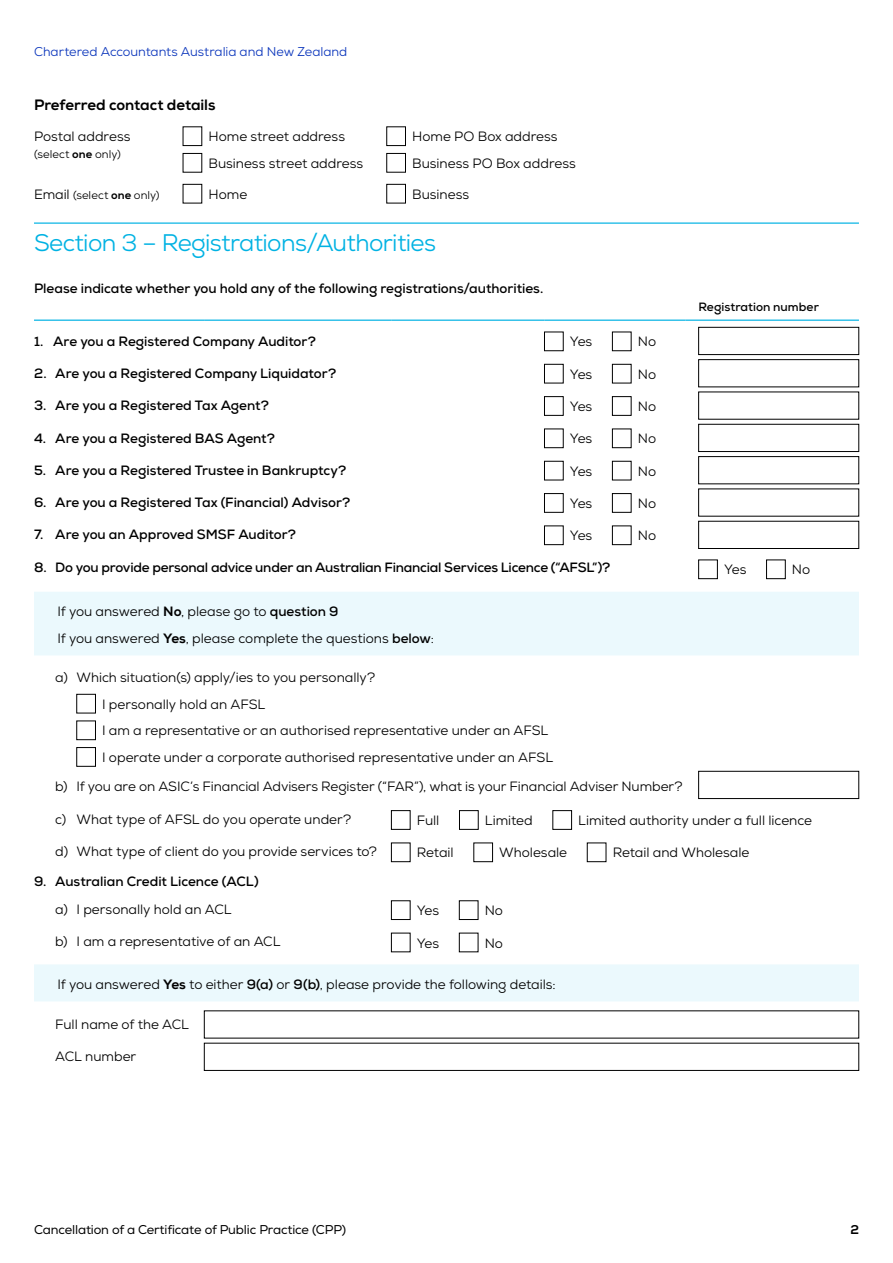
<style>
.page{position:relative;width:893px;height:1263px;background:#fff}
.page>*{position:absolute;margin:0;border:0;box-sizing:border-box;transform-origin:0 0}
.t1{font:24px "Nexa";letter-spacing:-.025em;color:#00b2e3}
.t2{font:800 15px "Nexa";letter-spacing:-.005em;color:#000}
.t3{font:13.5px/26.5px "Nexa";color:#000}
.t4{font:700 13.5px "Nexa";color:#000}
.t5{font:12.75px "Nexa";letter-spacing:-.01em;color:#000}
.t6{font:12.75px "Nexa";color:#0934bb}
.t7{font:800 12.75px "Nexa";color:#000}
.t8{font:700 12px "Nexa";letter-spacing:.005em;color:#000}
.t9{font:11.25px "Nexa";letter-spacing:.005em;color:#000}
.s1{font-weight:800}
.s2{font-size:13.5px}
.s3{font-weight:700}
</style>
<div class="page">
<hr style="left:34px;top:222px;width:825px;height:2px;background:#00b2e3">
<div style="left:183px;top:127px;width:19px;height:19px;border:1px solid #000"></div>
<div style="left:387px;top:127px;width:19px;height:19px;border:1px solid #000"></div>
<div style="left:183px;top:153px;width:19px;height:19px;border:1px solid #000"></div>
<div style="left:387px;top:153px;width:19px;height:19px;border:1px solid #000"></div>
<div style="left:183px;top:184px;width:19px;height:19px;border:1px solid #000"></div>
<div style="left:387px;top:184px;width:19px;height:19px;border:1px solid #000"></div>
<svg style="left:34px;top:592px;width:825px;height:409px"></svg>
<hr style="left:34px;top:320px;width:170px;height:1px;background:#00b2e3">
<hr style="left:204px;top:320px;width:187px;height:1px;background:#00b2e3">
<hr style="left:391px;top:320px;width:153px;height:1px;background:#00b2e3">
<hr style="left:544px;top:320px;width:142px;height:1px;background:#00b2e3">
<hr style="left:686px;top:320px;width:173px;height:1px;background:#00b2e3">
<div style="left:612px;top:332px;width:19px;height:19px;border:1px solid #000"></div>
<div style="left:698px;top:327px;width:161px;height:28px;border:1px solid #000"></div>
<div style="left:544px;top:364px;width:19px;height:19px;border:1px solid #000"></div>
<div style="left:612px;top:364px;width:19px;height:19px;border:1px solid #000"></div>
<div style="left:698px;top:359px;width:161px;height:28px;border:1px solid #000"></div>
<div style="left:544px;top:396px;width:19px;height:20px;border:1px solid #000"></div>
<div style="left:612px;top:396px;width:19px;height:20px;border:1px solid #000"></div>
<div style="left:544px;top:429px;width:19px;height:19px;border:1px solid #000"></div>
<div style="left:612px;top:429px;width:19px;height:19px;border:1px solid #000"></div>
<div style="left:698px;top:424px;width:161px;height:28px;border:1px solid #000"></div>
<div style="left:612px;top:461px;width:19px;height:19px;border:1px solid #000"></div>
<div style="left:698px;top:456px;width:161px;height:28px;border:1px solid #000"></div>
<div style="left:544px;top:493px;width:19px;height:19px;border:1px solid #000"></div>
<div style="left:612px;top:493px;width:19px;height:19px;border:1px solid #000"></div>
<div style="left:544px;top:526px;width:19px;height:19px;border:1px solid #000"></div>
<div style="left:612px;top:526px;width:19px;height:19px;border:1px solid #000"></div>
<div style="left:698px;top:521px;width:161px;height:28px;border:1px solid #000"></div>
<div style="left:698px;top:560px;width:20px;height:19px;border:1px solid #000"></div>
<div style="left:766px;top:560px;width:19px;height:19px;border:1px solid #000"></div>
<div style="left:77px;top:694px;width:18px;height:19px;background:#fff"></div>
<div style="left:77px;top:694px;width:19px;height:19px;border:1px solid #000"></div>
<div style="left:77px;top:721px;width:18px;height:19px;background:#fff"></div>
<div style="left:77px;top:721px;width:19px;height:19px;border:1px solid #000"></div>
<div style="left:77px;top:747px;width:18px;height:19px;background:#fff"></div>
<div style="left:77px;top:747px;width:19px;height:19px;border:1px solid #000"></div>
<div style="left:698px;top:771px;width:161px;height:28px;border:1px solid #000"></div>
<div style="left:391px;top:811px;width:19px;height:18px;background:#fff"></div>
<div style="left:391px;top:810px;width:19px;height:19px;border:1px solid #000"></div>
<div style="left:459px;top:811px;width:19px;height:18px;background:#fff"></div>
<div style="left:459px;top:810px;width:19px;height:19px;border:1px solid #000"></div>
<div style="left:553px;top:811px;width:19px;height:18px;background:#fff"></div>
<div style="left:553px;top:810px;width:19px;height:19px;border:1px solid #000"></div>
<div style="left:391px;top:843px;width:19px;height:19px;background:#fff"></div>
<div style="left:391px;top:843px;width:19px;height:19px;border:1px solid #000"></div>
<div style="left:474px;top:843px;width:19px;height:19px;background:#fff"></div>
<div style="left:474px;top:843px;width:19px;height:19px;border:1px solid #000"></div>
<div style="left:587px;top:843px;width:19px;height:19px;background:#fff"></div>
<div style="left:587px;top:843px;width:19px;height:19px;border:1px solid #000"></div>
<div style="left:391px;top:901px;width:19px;height:18px;background:#fff"></div>
<div style="left:391px;top:900px;width:19px;height:20px;border:1px solid #000"></div>
<div style="left:459px;top:901px;width:19px;height:18px;background:#fff"></div>
<div style="left:459px;top:900px;width:19px;height:20px;border:1px solid #000"></div>
<div style="left:391px;top:933px;width:19px;height:19px;background:#fff"></div>
<div style="left:391px;top:933px;width:19px;height:19px;border:1px solid #000"></div>
<div style="left:459px;top:933px;width:19px;height:19px;background:#fff"></div>
<div style="left:459px;top:933px;width:19px;height:19px;border:1px solid #000"></div>
<p class="t6" style="left:34px;top:43px;width:315px">Chartered Accountants Australia and New Zealand</p>
<p class="t2" style="left:34px;top:96px;width:183px">Preferred contact details</p>
<p class="t3" style="left:34px;top:124px;width:98px">Postal address</p>
<p class="t9" style="left:34px;top:147px;width:88px">(select <span class="s1">one</span> only)</p>
<p class="t3" style="left:208px;top:123px;width:138px">Home street address</p>
<p class="t3" style="left:412px;top:123px;width:147px">Home PO Box address</p>
<p class="t3" style="left:208px;top:150px;width:156px">Business street address</p>
<p class="t3" style="left:412px;top:150px;width:165px">Business PO Box address</p>
<p class="t9" style="left:34px;top:188px;width:127px"><span class="s2">Email</span> (select <span class="s1">one</span> only)</p>
<p class="t3" style="left:208px;top:181px;width:40px">Home</p>
<p class="t3" style="left:412px;top:181px;width:59px">Business</p>
<h1 class="t1" style="left:34px;top:228px;width:404px">Section 3 – Registrations/Authorities</h1>
<p class="t4" style="left:34px;top:279px;width:511px">Please indicate whether you hold any of the following registrations/authorities.</p>
<p class="t8" style="left:698px;top:299px;width:122px">Registration number</p>
<p class="t4" style="left:34px;top:332px;width:283px">1. Are you a Registered Company Auditor?</p>
<p class="t3" style="left:570px;top:329px;width:24px">Yes</p>
<p class="t3" style="left:638px;top:329px;width:20px">No</p>
<p class="t4" style="left:34px;top:364px;width:304px">2. Are you a Registered Company Liquidator?</p>
<p class="t3" style="left:570px;top:361px;width:24px">Yes</p>
<p class="t3" style="left:638px;top:361px;width:20px">No</p>
<p class="t4" style="left:34px;top:397px;width:236px">3. Are you a Registered Tax Agent?</p>
<p class="t3" style="left:570px;top:393px;width:24px">Yes</p>
<p class="t3" style="left:638px;top:393px;width:20px">No</p>
<p class="t4" style="left:34px;top:429px;width:243px">4. Are you a Registered BAS Agent?</p>
<p class="t3" style="left:570px;top:425px;width:24px">Yes</p>
<p class="t3" style="left:638px;top:425px;width:20px">No</p>
<p class="t4" style="left:34px;top:461px;width:314px">5. Are you a Registered Trustee in Bankruptcy?</p>
<p class="t3" style="left:570px;top:458px;width:24px">Yes</p>
<p class="t3" style="left:638px;top:458px;width:20px">No</p>
<p class="t4" style="left:34px;top:494px;width:318px">6. Are you a Registered Tax (Financial) Advisor?</p>
<p class="t3" style="left:570px;top:490px;width:24px">Yes</p>
<p class="t3" style="left:638px;top:490px;width:20px">No</p>
<p class="t4" style="left:34px;top:526px;width:264px">7. Are you an Approved SMSF Auditor?</p>
<p class="t3" style="left:570px;top:522px;width:24px">Yes</p>
<p class="t3" style="left:638px;top:522px;width:20px">No</p>
<p class="t4" style="left:34px;top:558px;width:578px">8. Do you provide personal advice under an Australian Financial Services Licence (“AFSL”)?</p>
<p class="t3" style="left:724px;top:556px;width:24px">Yes</p>
<p class="t3" style="left:792px;top:556px;width:20px">No</p>
<p class="t3" style="left:57px;top:598px;width:378px">If you answered <span class="s1">No</span>, please go to <span class="s3">question 9<br></span>If you answered <span class="s1">Yes</span>, please complete the questions <span class="s3">below</span>:</p>
<p class="t3" style="left:55px;top:664px;width:321px">a) Which situation(s) apply/ies to you personally?</p>
<p class="t3" style="left:102px;top:691px;width:165px">I personally hold an AFSL</p>
<p class="t3" style="left:102px;top:717px;width:448px">I am a representative or an authorised representative under an AFSL</p>
<p class="t3" style="left:96px;top:744px;width:459px">-I operate under a corporate authorised representative under an AFSL</p>
<p class="t3" style="left:55px;top:773px;width:629px">b) If you are on ASIC’s Financial Advisers Register (“FAR”), what is your Financial Adviser Number?</p>
<p class="t3" style="left:55px;top:806px;width:297px">c) What type of AFSL do you operate under?</p>
<p class="t3" style="left:417px;top:807px;width:24px">Full</p>
<p class="t3" style="left:485px;top:807px;width:49px">Limited</p>
<p class="t3" style="left:578px;top:807px;width:235px">Limited authority under a full licence</p>
<p class="t3" style="left:55px;top:838px;width:323px">d) What type of client do you provide services to?</p>
<p class="t3" style="left:417px;top:839px;width:38px">Retail</p>
<p class="t3" style="left:499px;top:839px;width:69px">Wholesale</p>
<p class="t3" style="left:613px;top:839px;width:138px">Retail and Wholesale</p>
<p class="t4" style="left:34px;top:873px;width:226px">9. Australian Credit Licence (ACL)</p>
<p class="t3" style="left:55px;top:896px;width:178px">a) I personally hold an ACL</p>
<p class="t3" style="left:417px;top:897px;width:24px">Yes</p>
<p class="t3" style="left:485px;top:897px;width:20px">No</p>
<p class="t3" style="left:55px;top:928px;width:227px">b) I am a representative of an ACL</p>
<p class="t3" style="left:417px;top:930px;width:24px">Yes</p>
<p class="t3" style="left:485px;top:930px;width:20px">No</p>
<p class="t3" style="left:57px;top:971px;width:500px">If you answered <span class="s1">Yes</span> to either <span class="s3">9(a)</span> or <span class="s3">9(b)</span>, please provide the following details:</p>
<p class="t3" style="left:55px;top:1011px;width:135px">Full name of the ACL</p>
<p class="t3" style="left:55px;top:1043px;width:82px">ACL number</p>
<p class="t5" style="left:34px;top:1221px;width:314px">Cancellation of a Certificate of Public Practice (CPP)</p>
<p class="t7" style="left:850px;top:1221px;width:10px">2</p>
</div>
